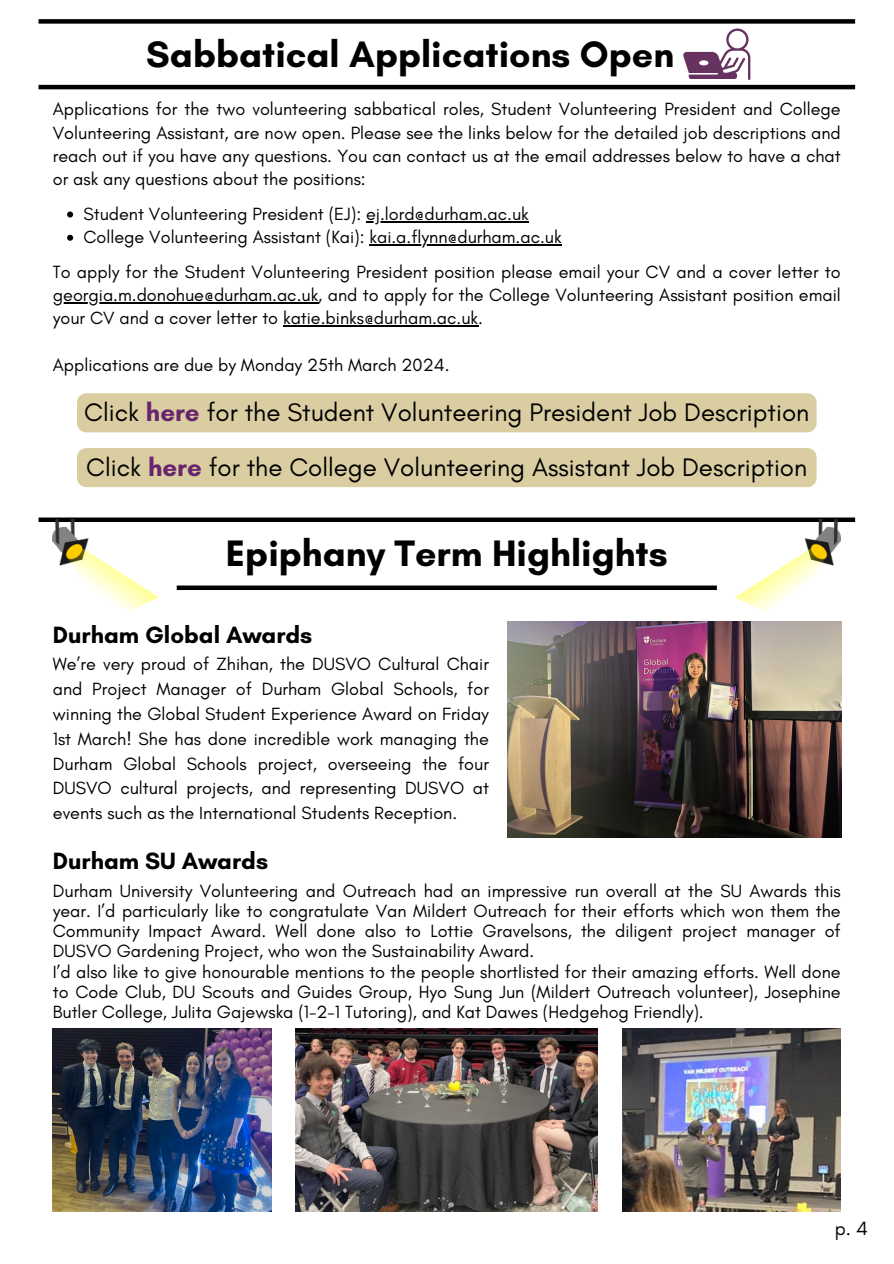
<style>
.page{position:relative;width:894px;height:1264px;background:#fff}
.page>*{position:absolute;margin:0;border:0;box-sizing:border-box;transform-origin:0 0}
.t1{font:700 37.5px "Glacial Indifference";color:#000}
.t2{font:25.8px/54.8px "Glacial Indifference";color:#000}
.t3{font:700 24px "Glacial Indifference";color:#000}
.t4{font:19.5px "Glacial Indifference";color:#000}
.t5{font:18px/23.2px "Glacial Indifference";color:#000;text-align:justify}
.s1{font-weight:700;color:#68246d}
</style>
<div class="page">
<div style="left:38px;top:19px;width:816px;height:5px;background:#000"></div>
<hr style="left:38px;top:85px;width:816px;height:4px;background:#000">
<svg style="left:683px;top:28px;width:67px;height:52px"></svg>
<div style="left:77px;top:393px;width:739px;height:39px;background:#dacda2"></div>
<div style="left:77px;top:448px;width:739px;height:39px;background:#dacda2"></div>
<div style="left:38px;top:517px;width:816px;height:5px;background:#000"></div>
<div style="left:177px;top:585px;width:539px;height:5px;background:#000"></div>
<img style="left:53px;top:520px;width:106px;height:91px">
<img style="left:507px;top:621px;width:333px;height:216px">
<img style="left:735px;top:520px;width:105px;height:91px">
<img style="left:296px;top:1028px;width:301px;height:183px">
<svg style="left:67px;top:211px;width:6px;height:6px"></svg>
<hr style="left:366px;top:221px;width:162px;height:2px;background:#000">
<svg style="left:67px;top:235px;width:6px;height:6px"></svg>
<hr style="left:369px;top:244px;width:192px;height:2px;background:#000">
<hr style="left:53px;top:302px;width:265px;height:2px;background:#000">
<hr style="left:283px;top:325px;width:195px;height:2px;background:#000">
<img style="left:53px;top:1028px;width:218px;height:183px">
<img style="left:622px;top:1028px;width:218px;height:183px">
<h1 class="t1" style="left:146px;top:31px;width:529px">Sabbatical Applications Open</h1>
<p class="t5" style="left:53px;top:97px;width:789px">Applications for the two volunteering sabbatical roles, Student Volunteering President and College Volunteering Assistant, are now open. Please see the links below for the detailed job descriptions and reach out if you have any questions. You can contact us at the email addresses below to have a chat or ask any questions about the positions:</p>
<p class="t5" style="left:83px;top:202px;width:479px">Student Volunteering President (EJ): ej.lord@durham.ac.uk<br>College Volunteering Assistant (Kai): kai.a.flynn@durham.ac.uk</p>
<p class="t5" style="left:53px;top:259px;width:789px">To apply for the Student Volunteering President position please email your CV and a cover letter to georgia.m.donohue@durham.ac.uk, and to apply for the College Volunteering Assistant position email your CV and a cover letter to katie.binks@durham.ac.uk.</p>
<p class="t5" style="left:53px;top:352px;width:398px">Applications are due by Monday 25th March 2024.</p>
<h2 class="t2" style="left:84px;top:385px;width:726px">Click <span class="s1">here</span> for the Student Volunteering President Job Description<br>Click <span class="s1">here</span> for the College Volunteering Assistant Job Description</h2>
<h1 class="t1" style="left:226px;top:530px;width:443px">Epiphany Term Highlights</h1>
<h3 class="t3" style="left:53px;top:620px;width:261px">Durham Global Awards</h3>
<p class="t5" style="left:53px;top:651px;width:437px;line-height:24.8px">We’re very proud of Zhihan, the DUSVO Cultural Chair and Project Manager of Durham Global Schools, for winning the Global Student Experience Award on Friday 1st March! She has done incredible work managing the Durham Global Schools project, overseeing the four DUSVO cultural projects, and representing DUSVO at events such as the International Students Reception.</p>
<h3 class="t3" style="left:53px;top:846px;width:217px">Durham SU Awards</h3>
<p class="t5" style="left:53px;top:880px;width:789px;line-height:20.2px;text-align:left">Durham University Volunteering and Outreach had an impressive run overall at the SU Awards this year. I’d particularly like to congratulate Van Mildert Outreach for their efforts which won them the Community Impact Award. Well done also to Lottie Gravelsons, the diligent project manager of DUSVO Gardening Project, who won the Sustainability Award.<br>I’d also like to give honourable mentions to the people shortlisted for their amazing efforts. Well done to Code Club, DU Scouts and Guides Group, Hyo Sung Jun (Mildert Outreach volunteer), Josephine Butler College, Julita Gajewska (1-2-1 Tutoring), and Kat Dawes (Hedgehog Friendly).</p>
<p class="t4" style="left:834px;top:1215px;width:35px">p. 4</p>
</div>
